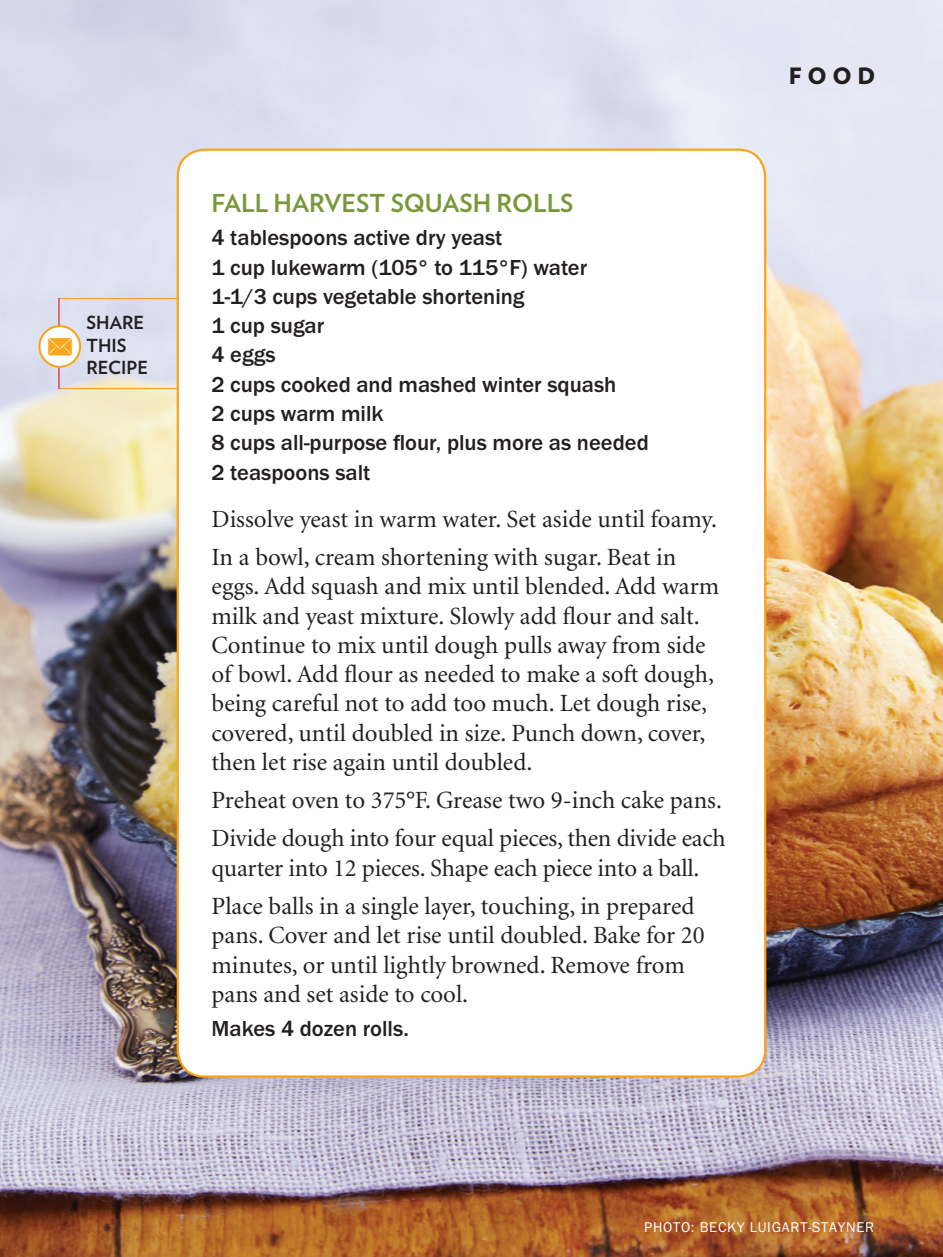
<style>
.page{position:relative;width:943px;height:1257px;background:#fff}
.page>*{position:absolute;margin:0;border:0;box-sizing:border-box;transform-origin:0 0}
.t1{font:24.75px/29.2px "Minion";color:#231f20}
.t2{font:700 24.75px "Verlag";color:#799839}
.t3{font:500 22.5px/29.2px "Franklin Gothic EF";color:#231f20}
.t4{font:900 22.5px "Verlag";color:#231f20}
.t5{font:700 18px/22.5px "Verlag";color:#231f20}
.t6{font:14.62px "Franklin Gothic EF";letter-spacing:.05em;color:#fff}
</style>
<div class="page">
<img style="left:0;top:0;width:942px;height:1256px">
<hr style="left:59px;top:298px;width:133px;height:1px;background:#f9a51b">
<hr style="left:59px;top:388px;width:133px;height:1px;background:#f9a51b">
<hr style="left:58px;top:298px;width:1px;height:91px;background:#d7171f">
<img style="left:39px;top:326px;width:41px;height:41px;border-radius:20px">
<div style="left:38px;top:325px;width:43px;height:43px;border:2px solid #f9a51b;border-radius:50%"></div>
<div style="left:178px;top:150px;width:587px;height:926px;background:#fff;border-radius:27px"></div>
<p class="t5" style="left:86px;top:311px;width:63px">SHARE<br>THIS<br>RECIPE</p>
<p class="t2" style="left:211px;top:183px;width:363px">FALL HARVEST SQUASH ROLLS</p>
<p class="t3" style="left:211px;top:223px;width:438px">4 tablespoons active dry yeast<br>1 cup lukewarm (105° to 115°F) water<br>1-1/3 cups vegetable shortening<br>1 cup sugar<br>4 eggs<br>2 cups cooked and mashed winter squash<br>2 cups warm milk<br>8 cups all-purpose flour, plus more as needed<br>2 teaspoons salt</p>
<p class="t1" style="left:211px;top:500px;width:507px;line-height:38.2px">Dissolve yeast in warm water. Set aside until foamy.<br>In a bowl, cream shortening with sugar. Beat in</p>
<p class="t1" style="left:211px;top:572px;width:509px">eggs. Add squash and mix until blended. Add warm milk and yeast mixture. Slowly add flour and salt.<br>Continue to mix until dough pulls away from side of bowl. Add flour as needed to make a soft dough, being careful not to add too much. Let dough rise, covered, until doubled in size. Punch down, cover, then let rise again until doubled.</p>
<p class="t1" style="left:211px;top:782px;width:515px;line-height:38.2px">Preheat oven to 375°F. Grease two 9-inch cake pans.<br>Divide dough into four equal pieces, then divide each</p>
<p class="t1" style="left:211px;top:849px;width:489px;line-height:38.2px">quarter into 12 pieces. Shape each piece into a ball.<br>Place balls in a single layer, touching, in prepared</p>
<p class="t1" style="left:211px;top:921px;width:494px">pans. Cover and let rise until doubled. Bake for 20 minutes, or until lightly browned. Remove from pans and set aside to cool.</p>
<p class="t3" style="left:211px;top:1013px;width:199px">Makes 4 dozen rolls.</p>
<p class="t4" style="left:788px;top:58px;width:88px">FOOD</p>
<p class="t6" style="left:644px;top:1219px;width:231px">PHOTO: BECKY LUIGART-STAYNER</p>
</div>
